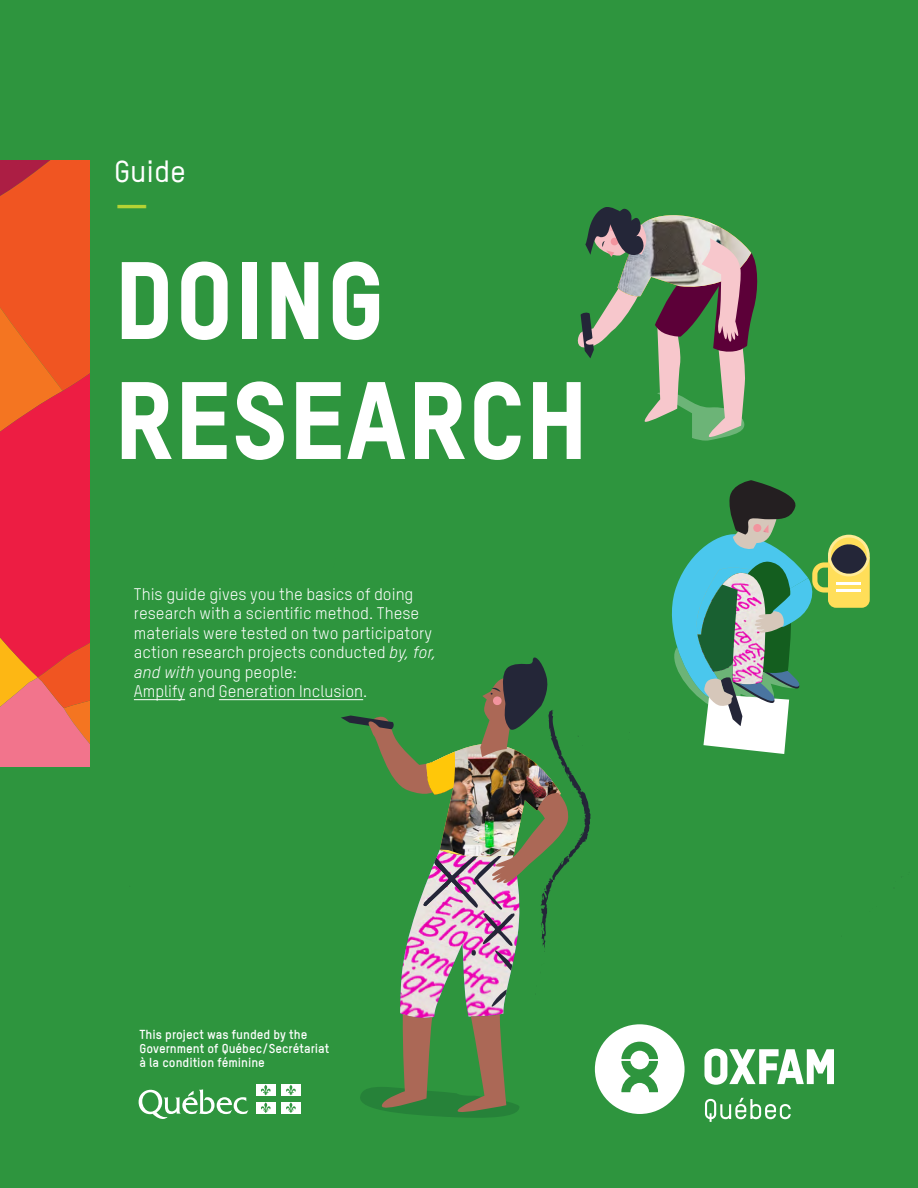
<style>
.page{position:relative;width:918px;height:1188px;background:#2e953e}
.page>*{position:absolute;margin:0;border:0;box-sizing:border-box;transform-origin:0 0}
.t1{font:108px/120px "Oxfam TSTARPRO Headline";color:#fff}
.t2{font:500 43.05px "Oxfam TSTARPRO";color:#b5d334}
.t3{font:500 30px "Oxfam TSTARPRO";color:#fff}
.t4{font:16.5px/19.5px "Oxfam TSTARPRO";color:#fff}
.t5{font:700 12.75px/14.2px "Oxfam TSTARPRO";color:#fff}
.s1{font-style:italic}
</style>
<div class="page">
<hr style="left:134px;top:699px;width:51px;height:1px;background:#fff">
<hr style="left:219px;top:699px;width:144px;height:1px;background:#fff">
<svg style="left:0;top:161px;width:89px;height:606px;background:#ee443b"></svg>
<svg style="left:577px;top:207px;width:181px;height:234px"></svg>
<svg style="left:139px;top:1089px;width:109px;height:30px"></svg>
<div style="left:256px;top:1084px;width:19px;height:12px;background:#fff"></div>
<svg style="left:261px;top:1085px;width:10px;height:10px"></svg>
<div style="left:281px;top:1084px;width:20px;height:12px;background:#fff"></div>
<svg style="left:286px;top:1085px;width:10px;height:10px"></svg>
<div style="left:256px;top:1102px;width:19px;height:12px;background:#fff"></div>
<svg style="left:261px;top:1102px;width:10px;height:11px"></svg>
<div style="left:281px;top:1102px;width:20px;height:12px;background:#fff"></div>
<svg style="left:286px;top:1102px;width:10px;height:11px"></svg>
<svg style="left:327px;top:480px;width:543px;height:642px"></svg>
<h3 class="t3" style="left:114px;top:153px;width:74px">Guide</h3>
<h2 class="t2" style="left:114px;top:178px;width:37px">—</h2>
<h1 class="t1" style="left:114px;top:238px;width:476px">DOING<br>RESEARCH</h1>
<p class="t4" style="left:134px;top:584px;width:304px">This guide gives you the basics of doing research with a scientific method. These materials were tested on two participatory action research projects conducted <span class="s1">by, for, and with</span> young people:<br>Amplify and Generation Inclusion.</p>
<p class="t5" style="left:140px;top:1027px;width:191px">This project was funded by the<br>Government of Québec/Secrétariat à la condition féminine</p>
</div>
